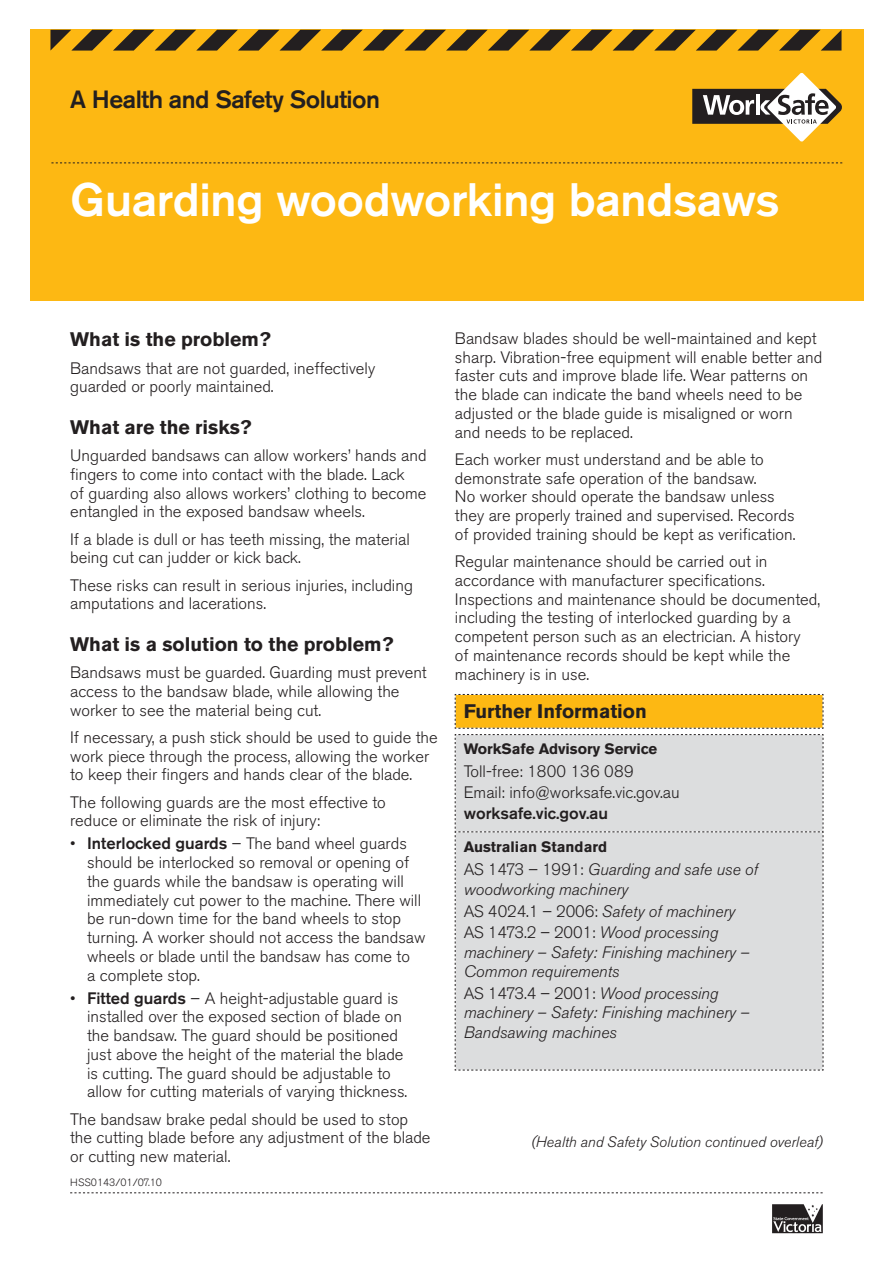
<style>
.page{position:relative;width:893px;height:1263px;background:#fff}
.page>*{position:absolute;margin:0;border:0;box-sizing:border-box;transform-origin:0 0}
.t1{font:500 46.5px "Akzidenz Grotesk BE";letter-spacing:-.01em;color:#fff}
.t2{font:500 24.75px "Akzidenz Grotesk BE";letter-spacing:-.02em;color:#231f20}
.t3{font:700 19.5px "Akzidenz Grotesk BE";color:#231f20}
.t4{font:300 16.5px/18.8px "Akzidenz Grotesk BE";color:#231f20}
.t5{font:italic 300 16.5px/19.5px "Akzidenz Grotesk BE";color:#231f20}
.t6{font:500 16.5px "Akzidenz Grotesk BE";color:#231f20}
.t7{font:italic 300 15px "Akzidenz Grotesk BE";letter-spacing:.005em;color:#231f20}
.t8{font:700 15px "Akzidenz Grotesk BE";color:#231f20}
.t9{font:300 10.5px "Akzidenz Grotesk BE";color:#231f20}
.s1{font-weight:500}
.s2{font-style:normal}
</style>
<div class="page">
<svg style="left:70px;top:1192px;width:753px;height:1px"></svg>
<svg style="left:772px;top:1204px;width:51px;height:29px"></svg>
<div style="left:30px;top:30px;width:833px;height:271px;background:#fdb813"></div>
<svg style="left:50px;top:30px;width:791px;height:21px"></svg>
<svg style="left:51px;top:163px;width:791px;height:1px"></svg>
<svg style="left:692px;top:73px;width:150px;height:69px"></svg>
<hr style="left:756px;top:94px;width:4px;height:21px;background:#fff">
<svg style="left:455px;top:694px;width:369px;height:377px;background:#ddd8cb"></svg>
<h2 class="t2" style="left:70px;top:84px;width:311px">A Health and Safety Solution</h2>
<h1 class="t1" style="left:70px;top:171px;width:711px">Guarding woodworking bandsaws</h1>
<p class="t3" style="left:70px;top:328px;width:202px">What is the problem?</p>
<p class="t4" style="left:70px;top:359px;width:307px">Bandsaws that are not guarded, ineffectively guarded or poorly maintained.</p>
<p class="t3" style="left:70px;top:416px;width:183px">What are the risks?</p>
<p class="t4" style="left:70px;top:446px;width:358px">Unguarded bandsaws can allow workers’ hands and fingers to come into contact with the blade. Lack<br>of guarding also allows workers’ clothing to become entangled in the exposed bandsaw wheels.</p>
<p class="t4" style="left:70px;top:530px;width:341px">If a blade is dull or has teeth missing, the material being cut can judder or kick back.</p>
<p class="t4" style="left:70px;top:576px;width:344px">These risks can result in serious injuries, including amputations and lacerations.</p>
<p class="t3" style="left:70px;top:633px;width:325px">What is a solution to the problem?</p>
<p class="t4" style="left:70px;top:663px;width:358px">Bandsaws must be guarded. Guarding must prevent access to the bandsaw blade, while allowing the worker to see the material being cut.</p>
<p class="t4" style="left:70px;top:728px;width:369px">If necessary, a push stick should be used to guide the work piece through the process, allowing the worker to keep their fingers and hands clear of the blade.</p>
<p class="t4" style="left:70px;top:793px;width:317px">The following guards are the most effective to reduce or eliminate the risk of injury:</p>
<p class="t4" style="left:87px;top:835px;width:340px;text-indent:-17px">• <span class="s1">Interlocked guards</span> – The band wheel guards should be interlocked so removal or opening of the guards while the bandsaw is operating will immediately cut power to the machine. There will be run-down time for the band wheels to stop turning. A worker should not access the bandsaw wheels or blade until the bandsaw has come to<br>a complete stop.</p>
<p class="t4" style="left:87px;top:989px;width:322px;text-indent:-17px">• <span class="s1">Fitted guards</span> – A height-adjustable guard is installed over the exposed section of blade on the bandsaw. The guard should be positioned just above the height of the material the blade is cutting. The guard should be adjustable to allow for cutting materials of varying thickness.</p>
<p class="t4" style="left:70px;top:1110px;width:362px">The bandsaw brake pedal should be used to stop the cutting blade before any adjustment of the blade or cutting new material.</p>
<p class="t9" style="left:70px;top:1176px;width:93px">HSS0143/01/07.10</p>
<p class="t4" style="left:455px;top:329px;width:369px">Bandsaw blades should be well-maintained and kept sharp. Vibration-free equipment will enable better and faster cuts and improve blade life. Wear patterns on the blade can indicate the band wheels need to be adjusted or the blade guide is misaligned or worn<br>and needs to be replaced.</p>
<p class="t4" style="left:455px;top:450px;width:342px">Each worker must understand and be able to demonstrate safe operation of the bandsaw.<br>No worker should operate the bandsaw unless they are properly trained and supervised. Records of provided training should be kept as verification.</p>
<p class="t4" style="left:455px;top:552px;width:367px">Regular maintenance should be carried out in accordance with manufacturer specifications.<br>Inspections and maintenance should be documented, including the testing of interlocked guarding by a competent person such as an electrician. A history<br>of maintenance records should be kept while the machinery is in use.</p>
<p class="t3" style="left:464px;top:699px;width:185px">Further Information</p>
<p class="t8" style="left:464px;top:740px;width:195px">WorkSafe Advisory Service</p>
<p class="t4" style="left:464px;top:761px;width:217px;line-height:20.9px">Toll-free: 1800 136 089<br>Email: info@worksafe.vic.gov.au</p>
<p class="t6" style="left:464px;top:803px;width:146px">worksafe.vic.gov.au</p>
<p class="t8" style="left:464px;top:838px;width:145px">Australian Standard</p>
<p class="t5" style="left:464px;top:860px;width:296px"><span class="s2">AS 1473 – 1991:</span> Guarding and safe use of woodworking machinery</p>
<p class="t5" style="left:464px;top:900px;width:273px;line-height:21.6px"><span class="s2">AS 4024.1 – 2006:</span> Safety of machinery<br><span class="s2">AS 1473.2 – 2001:</span> Wood processing</p>
<p class="t5" style="left:464px;top:942px;width:287px">machinery – Safety: Finishing machinery –<br>Common requirements</p>
<p class="t5" style="left:464px;top:983px;width:287px"><span class="s2">AS 1473.4 – 2001:</span> Wood processing machinery – Safety: Finishing machinery –<br>Bandsawing machines</p>
<p class="t7" style="left:531px;top:1134px;width:293px">(Health and Safety Solution continued overleaf)</p>
</div>
